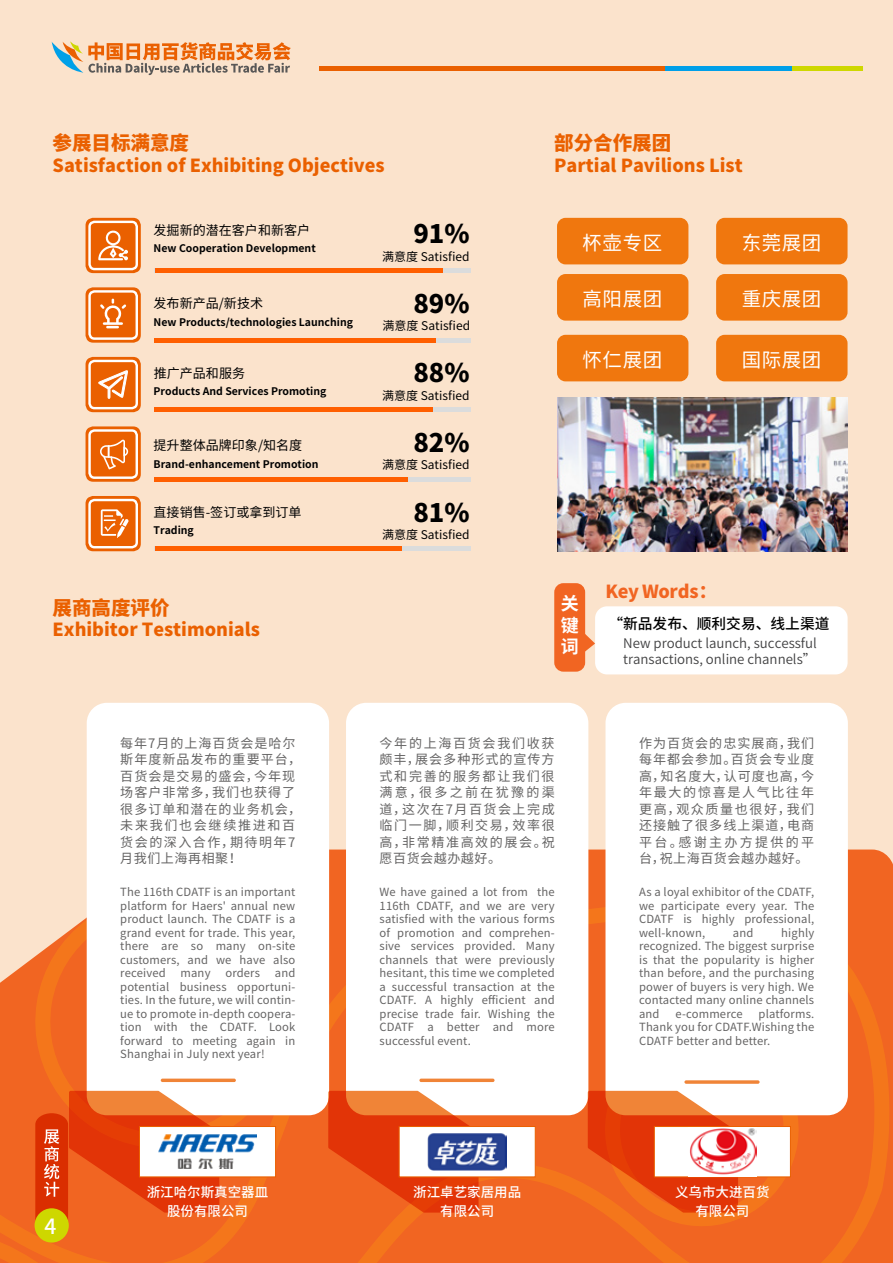
<style>
.page{position:relative;width:893px;height:1263px;background:#fbe3cc}
.page>*{position:absolute;margin:0;border:0;box-sizing:border-box;transform-origin:0 0}
.t1{font:800 25.5px "Source Han Sans CN";color:#000}
.t2{font:500 21px "Source Han Sans CN";color:#fff}
.t3{font:19.5px "Source Han Sans CN";letter-spacing:.03em;color:#fff}
.t4{font:800 19.5px "Source Han Sans SC";color:#ea6000}
.t5{font:800 19.5px "Source Han Sans CN";color:#ea6000}
.t6{font:800 18px "Source Han Sans SC";color:#ea6000}
.t7{font:800 18px "Source Han Sans CN";color:#ea6000}
.t8{font:800 18px "Source Han Sans CN";letter-spacing:-.015em;color:#f16522}
.t9{font:700 18px/21.6px "Source Han Sans CN";color:#fff;text-align:justify}
.t10{font:500 14.7px "Source Han Sans CN";color:#000}
.t11{font:500 13.5px/19.5px "Source Han Sans CN";color:#fff;text-align:center}
.t12{font:13.2px/15.9px "Source Han Sans CN";color:#404041}
.t13{font:13.05px/16.5px "Source Han Sans CN";letter-spacing:.075em;color:#656464;text-align:justify}
.t14{font:13.05px "Source Han Sans CN";color:#000}
.t15{font:12px "Source Han Sans CN";color:#000}
.t16{font:11.25px/13.5px "Source Han Sans CN";letter-spacing:.015em;color:#656464;text-align:justify}
.t17{font:700 10.5px "Source Han Sans CN";color:#000}
</style>
<div class="page">
<svg style="left:52px;top:41px;width:239px;height:34px"></svg>
<hr style="left:319px;top:66px;width:354px;height:4px;background:#ea6000">
<hr style="left:768px;top:66px;width:95px;height:4px;background:#ced700">
<hr style="left:665px;top:66px;width:126px;height:4px;background:#009fe8">
<svg style="left:0;top:895px;width:889px;height:368px;background:#f16e29"></svg>
<div style="left:87px;top:703px;width:242px;height:412px;background:#fff;border-radius:20px"></div>
<svg style="left:161px;top:1078px;width:75px;height:4px"></svg>
<div style="left:139px;top:1126px;width:137px;height:51px;background:#fff;border:1px solid #ea6000"></div>
<div style="left:346px;top:703px;width:242px;height:412px;background:#fff;border-radius:20px"></div>
<svg style="left:328px;top:1091px;width:151px;height:121px;background:#e95a26"></svg>
<svg style="left:419px;top:1078px;width:76px;height:4px"></svg>
<div style="left:605px;top:703px;width:243px;height:412px;background:#fff;border-radius:20px"></div>
<svg style="left:588px;top:1033px;width:219px;height:192px"></svg>
<svg style="left:684px;top:1080px;width:76px;height:4px"></svg>
<div style="left:35px;top:1208px;width:34px;height:34px;background:#ced700;border-radius:50%"></div>
<svg style="left:35px;top:1091px;width:184px;height:147px;background:#ea6931"></svg>
<div style="left:399px;top:1126px;width:137px;height:51px;background:#fff;border:1px solid #ea6000"></div>
<div style="left:654px;top:1126px;width:137px;height:51px;background:#fff;border:1px solid #ea6000"></div>
<div style="left:155px;top:338px;width:316px;height:5px;background:#dbdcdc"></div>
<div style="left:155px;top:338px;width:281px;height:5px;background:#ff5f00"></div>
<div style="left:155px;top:477px;width:316px;height:5px;background:#dbdcdc"></div>
<div style="left:155px;top:477px;width:253px;height:5px;background:#ff5f00"></div>
<hr style="left:155px;top:408px;width:316px;height:4px;background:#dbdcdc">
<hr style="left:155px;top:408px;width:278px;height:4px;background:#ff5f00">
<div style="left:155px;top:268px;width:316px;height:5px;background:#dbdcdc"></div>
<div style="left:155px;top:268px;width:288px;height:5px;background:#ff5f00"></div>
<hr style="left:155px;top:547px;width:316px;height:4px;background:#dbdcdc">
<hr style="left:155px;top:547px;width:246px;height:4px;background:#ff5f00">
<div style="left:86px;top:218px;width:55px;height:55px;background:#ea6000;border-radius:8px"></div>
<div style="left:88px;top:221px;width:50px;height:49px;border:2px solid #fff;border-radius:5px"></div>
<svg style="left:98px;top:231px;width:30px;height:29px"></svg>
<div style="left:86px;top:287px;width:55px;height:56px;background:#ea6000;border-radius:8px"></div>
<div style="left:88px;top:290px;width:50px;height:50px;border:2px solid #fff;border-radius:5px"></div>
<svg style="left:100px;top:299px;width:26px;height:29px"></svg>
<div style="left:86px;top:496px;width:55px;height:55px;background:#ea6000;border-radius:8px"></div>
<div style="left:88px;top:499px;width:50px;height:49px;border:2px solid #fff;border-radius:5px"></div>
<svg style="left:101px;top:509px;width:28px;height:29px"></svg>
<div style="left:86px;top:357px;width:55px;height:55px;background:#ea6000;border-radius:8px"></div>
<div style="left:88px;top:360px;width:50px;height:49px;border:2px solid #fff;border-radius:5px"></div>
<svg style="left:99px;top:371px;width:29px;height:27px"></svg>
<div style="left:86px;top:426px;width:55px;height:56px;background:#ea6000;border-radius:8px"></div>
<div style="left:88px;top:429px;width:50px;height:50px;border:2px solid #fff;border-radius:5px"></div>
<svg style="left:100px;top:440px;width:28px;height:29px"></svg>
<div style="left:595px;top:606px;width:253px;height:68px;background:#fff;border-radius:12px"></div>
<div style="left:554px;top:583px;width:31px;height:89px;background:#f16522;border-radius:9px"></div>
<svg style="left:585px;top:634px;width:10px;height:18px"></svg>
<div style="left:557px;top:218px;width:131px;height:46px;background:#f0770e;border-radius:9px"></div>
<div style="left:716px;top:218px;width:131px;height:46px;background:#f0770e;border-radius:9px"></div>
<div style="left:557px;top:274px;width:131px;height:47px;background:#f0770e;border-radius:9px"></div>
<div style="left:716px;top:274px;width:131px;height:47px;background:#f0770e;border-radius:9px"></div>
<div style="left:557px;top:335px;width:131px;height:46px;background:#f0770e;border-radius:9px"></div>
<div style="left:716px;top:335px;width:131px;height:46px;background:#f0770e;border-radius:9px"></div>
<img style="left:557px;top:397px;width:291px;height:154px">
<img style="left:159px;top:1135px;width:97px;height:34px">
<img style="left:428px;top:1133px;width:79px;height:38px">
<img style="left:688px;top:1127px;width:68px;height:49px">
<h3 class="t4" style="left:53px;top:132px;width:138px">参展目标满意度</h3>
<h3 class="t6" style="left:53px;top:155px;width:334px">Satisfaction of Exhibiting Objectives</h3>
<p class="t14" style="left:154px;top:223px;width:158px">发掘新的潜在客户和新客户</p>
<p class="t17" style="left:154px;top:243px;width:164px">New Cooperation Development</p>
<p class="t14" style="left:154px;top:296px;width:111px">发布新产品/新技术</p>
<p class="t17" style="left:154px;top:316px;width:201px">New Products/technologies Launching</p>
<p class="t14" style="left:154px;top:366px;width:93px">推广产品和服务</p>
<p class="t17" style="left:154px;top:385px;width:174px">Products And Services Promoting</p>
<p class="t14" style="left:154px;top:438px;width:150px">提升整体品牌印象/知名度</p>
<p class="t17" style="left:154px;top:458px;width:166px">Brand-enhancement Promotion</p>
<p class="t14" style="left:154px;top:505px;width:150px">直接销售-签订或拿到订单</p>
<p class="t17" style="left:154px;top:525px;width:42px">Trading</p>
<h3 class="t4" style="left:53px;top:596px;width:118px">展商高度评价</h3>
<h3 class="t6" style="left:53px;top:619px;width:209px">Exhibitor Testimonials</h3>
<h1 class="t1" style="left:413px;top:220px;width:58px">91%</h1>
<p class="t15" style="left:382px;top:249px;width:89px">满意度 Satisfied</p>
<h1 class="t1" style="left:413px;top:289px;width:58px">89%</h1>
<p class="t15" style="left:383px;top:319px;width:89px">满意度 Satisfied</p>
<h1 class="t1" style="left:413px;top:359px;width:58px">88%</h1>
<p class="t15" style="left:382px;top:388px;width:89px">满意度 Satisfied</p>
<h1 class="t1" style="left:413px;top:428px;width:58px">82%</h1>
<p class="t15" style="left:382px;top:458px;width:89px">满意度 Satisfied</p>
<h1 class="t1" style="left:413px;top:498px;width:58px">81%</h1>
<p class="t15" style="left:382px;top:527px;width:89px">满意度 Satisfied</p>
<h3 class="t5" style="left:554px;top:132px;width:118px">部分合作展团</h3>
<h3 class="t7" style="left:554px;top:155px;width:190px">Partial Pavilions List</h3>
<h3 class="t3" style="left:583px;top:232px;width:81px">杯壶专区</h3>
<h3 class="t3" style="left:742px;top:232px;width:81px">东莞展团</h3>
<h3 class="t3" style="left:583px;top:288px;width:81px">高阳展团</h3>
<h3 class="t3" style="left:742px;top:288px;width:81px">重庆展团</h3>
<h3 class="t3" style="left:583px;top:349px;width:81px">怀仁展团</h3>
<h3 class="t3" style="left:742px;top:349px;width:81px">国际展团</h3>
<h3 class="t9" style="left:561px;top:593px;width:19px">关键词</h3>
<h3 class="t8" style="left:605px;top:581px;width:113px">Key Words：</h3>
<h3 class="t10" style="left:608px;top:615px;width:223px">“新品发布、顺利交易、线上渠道</h3>
<p class="t12" style="left:623px;top:636px;width:195px">New product launch, successful transactions, online channels”</p>
<h2 class="t2" style="left:45px;top:1215px;width:13px">4</h2>
<p class="t13" style="left:120px;top:735px;width:182px;text-align:left">每年7月的上海百货会是哈尔斯年度新品发布的重要平台，百货会是交易的盛会，今年现场客户非常多，我们也获得了很多订单和潜在的业务机会，未来我们也会继续推进和百货会的深入合作，期待明年7月我们上海再相聚！</p>
<p class="t16" style="left:120px;top:885px;width:177px">The 116th CDATF is an important platform for Haers' annual new product launch. The CDATF is a grand event for trade. This year, there are so many on-site customers, and we have also received</p>
<p class="t16" style="left:120px;top:966px;width:177px;text-indent:155px">and potential business opportuni&shy;ties. In the future, we will contin&shy;ue to promote in-depth coopera&shy;tion with the CDATF. Look forward to meeting again in Shanghai in July next year!</p>
<p class="t16" style="left:181px;top:966px;width:31px">many</p>
<p class="t16" style="left:225px;top:966px;width:36px">orders</p>
<p class="t13" style="left:380px;top:735px;width:177px">今年的上海百货会我们收获颇丰，展会多种形式的宣传方式和完善的服务都让我们很满意，很多之前在犹豫的渠道，这次在7月百货会上完成临门一脚，顺利交易，效率很高，非常精准高效的展会。祝愿百货会越办越好。</p>
<p class="t16" style="left:380px;top:885px;width:177px">We have gained a lot from the 116th CDATF, and we are very satisfied with the various forms of promotion and comprehen&shy;sive services provided. Many channels that were previously hesitant, this time we completed a successful transaction at the CDATF. A highly efficient and precise trade fair. Wishing the CDATF a better and more successful event.</p>
<p class="t13" style="left:639px;top:735px;width:177px">作为百货会的忠实展商，我们每年都会参加。百货会专业度高，知名度大，认可度也高，今年最大的惊喜是人气比往年更高，观众质量也很好，我们还接触了很多线上渠道，电商平台。感谢主办方提供的平台，祝上海百货会越办越好。</p>
<p class="t16" style="left:639px;top:885px;width:177px">As a loyal exhibitor of the CDATF, we participate every year. The CDATF is highly professional, well-known,</p>
<p class="t16" style="left:639px;top:926px;width:177px;text-indent:142px">highly recognized. The biggest surprise is that the popularity is higher than before, and the purchasing power of buyers is very high. We contacted many online channels and</p>
<p class="t16" style="left:733px;top:926px;width:22px">and</p>
<p class="t16" style="left:639px;top:1007px;width:177px;text-indent:120px">platforms.<br>Thank you for CDATF.Wishing the CDATF better and better.</p>
<p class="t16" style="left:676px;top:1007px;width:69px">e-commerce</p>
<p class="t11" style="left:147px;top:1182px;width:123px">浙江哈尔斯真空器皿股份有限公司</p>
<p class="t11" style="left:413px;top:1182px;width:109px">浙江卓艺家居用品有限公司</p>
<p class="t11" style="left:675px;top:1182px;width:96px">义乌市大进百货有限公司</p>
</div>
